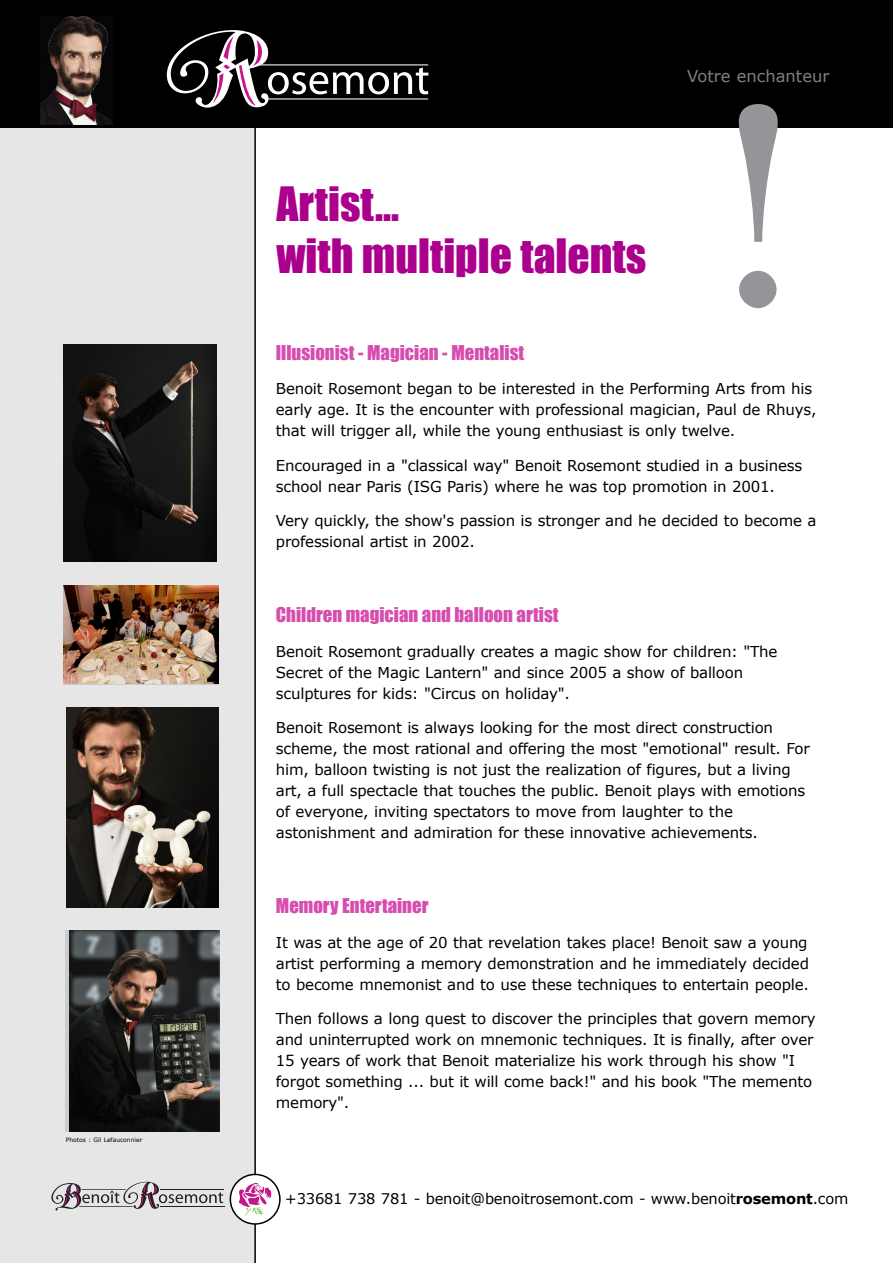
<style>
.page{position:relative;width:893px;height:1263px;background:#fff}
.page>*{position:absolute;margin:0;border:0;box-sizing:border-box;transform-origin:0 0}
.t1{font:43.5px/52.2px "Impact";color:#ab008d}
.t2{font:18.75px "Impact";color:#d74daf}
.t3{font:16.35px "Verdana";color:#808080}
.t4{font:15px/21px "Verdana";letter-spacing:-.015em;color:#000}
.t5{font:14.7px "Verdana";letter-spacing:-.015em;color:#000}
.t6{font:6px "Verdana";color:#000}
.s1{font-weight:700}
</style>
<div class="page">
<div style="left:0;top:0;width:255px;height:1263px;background:#e6e6e6"></div>
<hr style="left:254px;top:0;width:2px;height:1263px;background:#000">
<div style="left:0;top:0;width:893px;height:128px;background:#000"></div>
<svg style="left:230px;top:1174px;width:51px;height:51px"></svg>
<svg style="left:167px;top:30px;width:261px;height:78px;background:#343133"></svg>
<hr style="left:160px;top:1189px;width:64px;height:1px;background:#231f20">
<hr style="left:160px;top:1206px;width:64px;height:1px;background:#231f20">
<svg style="left:51px;top:1182px;width:172px;height:28px"></svg>
<img style="left:69px;top:931px;width:150px;height:201px">
<svg style="left:739px;top:104px;width:39px;height:204px"></svg>
<img style="left:64px;top:345px;width:153px;height:217px">
<img style="left:66px;top:708px;width:153px;height:199px">
<img style="left:64px;top:585px;width:154px;height:99px">
<img style="left:41px;top:17px;width:72px;height:108px">
<p class="t6" style="left:66px;top:1136px;width:78px">Photos : Gil Lefauconnier</p>
<p class="t3" style="left:687px;top:65px;width:144px">Votre enchanteur</p>
<h1 class="t1" style="left:276px;top:178px;width:371px">Artist...<br>with multiple talents</h1>
<p class="t2" style="left:276px;top:341px;width:250px">Illusionist - Magician - Mentalist</p>
<p class="t4" style="left:276px;top:378px;width:542px">Benoit Rosemont began to be interested in the Performing Arts from his early age. It is the encounter with professional magician, Paul de Rhuys, that will trigger all, while the young enthusiast is only twelve.</p>
<p class="t4" style="left:276px;top:454px;width:528px">Encouraged in a "classical way" Benoit Rosemont studied in a business school near Paris (ISG Paris) where he was top promotion in 2001.</p>
<p class="t4" style="left:276px;top:510px;width:542px">Very quickly, the show's passion is stronger and he decided to become a professional artist in 2002.</p>
<p class="t2" style="left:276px;top:603px;width:284px">Children magician and balloon artist</p>
<p class="t4" style="left:276px;top:640px;width:503px">Benoit Rosemont gradually creates a magic show for children: "The<br>Secret of the Magic Lantern" and since 2005 a show of balloon sculptures for kids: "Circus on holiday".</p>
<p class="t4" style="left:276px;top:717px;width:535px">Benoit Rosemont is always looking for the most direct construction scheme, the most rational and offering the most "emotional" result. For him, balloon twisting is not just the realization of figures, but a living art, a full spectacle that touches the public. Benoit plays with emotions of everyone, inviting spectators to move from laughter to the astonishment and admiration for these innovative achievements.</p>
<p class="t2" style="left:276px;top:894px;width:154px">Memory Entertainer</p>
<p class="t4" style="left:276px;top:931px;width:535px;text-align:justify">It was at the age of 20 that revelation takes place! Benoit saw a young artist performing a memory demonstration and he immediately decided to become mnemonist and to use these techniques to entertain people.</p>
<p class="t4" style="left:276px;top:1008px;width:541px">Then follows a long quest to discover the principles that govern memory and uninterrupted work on mnemonic techniques. It is finally, after over 15 years of work that Benoit materialize his work through his show "I forgot something ... but it will come back!" and his book "The memento memory".</p>
<p class="t5" style="left:285px;top:1189px;width:565px">+33681 738 781 - benoit@benoitrosemont.com - www.benoit<span class="s1">rosemont</span>.com</p>
</div>
